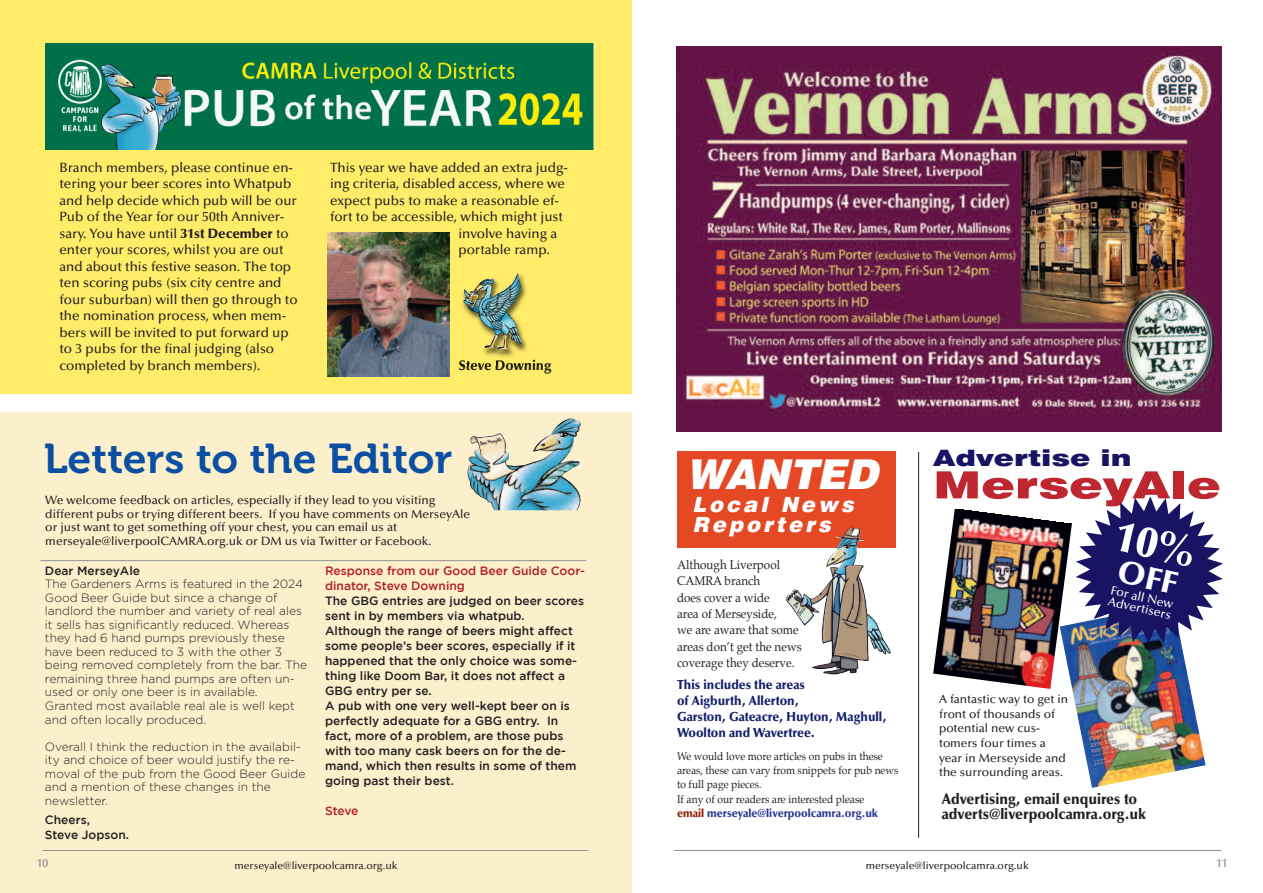
<style>
.page{position:relative;width:1263px;height:893px;background:#fff}
.page>*{position:absolute;margin:0;border:0;box-sizing:border-box;transform-origin:0 0}
.t1{font:41.55px "Museo 700";color:#0a4fa2}
.t2{font:italic 900 41.1px "Swiss 721 BT";color:#fff}
.t3{font:900 37.5px "Swiss 721 BT";color:#be272f;scale:1.35 1}
.t4{font:900 22.65px "Swiss 721 BT";color:#191364;scale:1.35 1}
.t5{font:italic 900 21px/19.5px "Swiss 721 BT";color:#fff}
.t6{font:900 15px/15px "Optima";color:#231f20;scale:.95 1}
.t7{font:500 13.5px/16.5px "Optima";color:#231f20}
.t8{font:900 13.5px "Optima";color:#231f20}
.t9{font:900 13.05px/16px "Optima";color:#131d6a;scale:.94 1}
.t10{font:500 12.45px "Optima";color:#fff}
.t11{font:12.3px/16.4px "Palatino";color:#231f20;scale:.94 1}
.t12{font:300 12px/13.5px "Gotham";color:#231f20}
.t13{font:500 12px/15px "Gotham";color:#231f20}
.t14{font:500 12px/14.7px "Optima";color:#231f20}
.t15{font:500 12px/15px "Gotham";color:#b21f23}
.t16{font:500 12px "Optima";color:#808285;scale:.95 1}
.t17{font:900 11.55px "Optima";color:#293795;scale:.94 1}
.t18{font:10.8px/14.4px "Palatino";color:#231f20;scale:.94 1}
.t19{font:500 10.5px "Optima";color:#231f20}
.s1{font-weight:900}
.s2{color:#8b1d04}
</style>
<div class="page">
<div style="left:0;top:0;width:632px;height:394px;background:#ffec69"></div>
<div style="left:0;top:412px;width:631px;height:481px;background:#fcf0cc"></div>
<hr style="left:43px;top:850px;width:545px;height:1px;background:#8f9194">
<img style="left:933px;top:509px;width:139px;height:180px">
<img style="left:1060px;top:604px;width:145px;height:183px">
<div style="left:677px;top:451px;width:219px;height:96px;background:#e44825"></div>
<img style="left:676px;top:47px;width:545px;height:384px">
<img style="left:812px;top:539px;width:79px;height:136px">
<hr style="left:918px;top:452px;width:1px;height:386px;background:#231f20">
<hr style="left:674px;top:850px;width:547px;height:1px;background:#8f9194">
<img style="left:467px;top:418px;width:114px;height:92px">
<hr style="left:40px;top:560px;width:546px;height:1px;background:#8f9194">
<img style="left:462px;top:275px;width:79px;height:91px">
<img style="left:459px;top:360px;width:71px;height:6px">
<img style="left:463px;top:273px;width:59px;height:76px">
<img style="left:45px;top:44px;width:548px;height:106px">
<img style="left:327px;top:232px;width:122px;height:144px">
<svg style="left:1076px;top:496px;width:147px;height:148px"></svg>
<p class="t7" style="left:59px;top:160px;width:240px">Branch members, please continue en&shy;tering your beer scores into Whatpub and help decide which pub will be our Pub of the Year for our 50th Anniver&shy;sary. You have until <span class="s1">31st December</span> to enter your scores, whilst you are out and about this festive season. The top ten scoring pubs (six city centre and four suburban) will then go through to the nomination process, when mem&shy;bers will be invited to put forward up to 3 pubs for the final judging (also completed by branch members).</p>
<p class="t7" style="left:330px;top:160px;width:239px">This year we have added an extra judg-</p>
<p class="t7" style="left:330px;top:177px;width:237px">ing criteria, disabled access, where we</p>
<p class="t7" style="left:330px;top:193px;width:230px">expect pubs to make a reasonable ef-</p>
<p class="t7" style="left:330px;top:210px;width:234px">fort to be accessible, which might just</p>
<p class="t7" style="left:458px;top:226px;width:100px">involve having a</p>
<p class="t7" style="left:458px;top:243px;width:93px">portable ramp.</p>
<p class="t8" style="left:458px;top:360px;width:95px">Steve Downing</p>
<h1 class="t1" style="left:44px;top:444px;width:410px">Letters to the Editor</h1>
<p class="t14" style="left:45px;top:495px;width:426px;line-height:13.6px">We welcome feedback on articles, especially if they lead to you visiting different pubs or trying different beers. If you have comments on MerseyAle or just want to get something off your chest, you can email us at merseyale@liverpoolCAMRA.org.uk or DM us via Twitter or Facebook.</p>
<p class="t13" style="left:45px;top:564px;width:97px">Dear MerseyAle</p>
<p class="t12" style="left:45px;top:578px;width:264px">The Gardeners Arms is featured in the 2024<br>Good Beer Guide but since a change of landlord the number and variety of real ales it sells has significantly reduced. Whereas they had 6 hand pumps previously these have been reduced to 3 with the other 3 being removed completely from the bar. The remaining three hand pumps are often un&shy;used or only one beer is in available.<br>Granted most available real ale is well kept and often locally produced.</p>
<p class="t12" style="left:45px;top:740px;width:262px">Overall I think the reduction in the availabil&shy;ity and choice of beer would justify the re&shy;moval of the pub from the Good Beer Guide and a mention of these changes in the newsletter.</p>
<p class="t13" style="left:45px;top:813px;width:86px">Cheers,<br>Steve Jopson.</p>
<p class="t15" style="left:325px;top:564px;width:262px">Response from our Good Beer Guide Coor&shy;dinator, Steve Downing</p>
<p class="t13" style="left:325px;top:594px;width:260px">The GBG entries are judged on beer scores sent in by members via whatpub.<br>Although the range of beers might affect some people’s beer scores, especially if it happened that the only choice was some&shy;thing like Doom Bar, it does not affect a GBG entry per se.<br>A pub with one very well-kept beer on is perfectly adequate for a GBG entry. In fact, more of a problem, are those pubs with too many cask beers on for the de&shy;mand, which then results in some of them going past their best.</p>
<p class="t15" style="left:325px;top:804px;width:35px">Steve</p>
<p class="t16" style="left:37px;top:858px;width:13px">10</p>
<p class="t19" style="left:234px;top:861px;width:165px">merseyale@liverpoolcamra.org.uk</p>
<h2 class="t2" style="left:686px;top:459px;width:201px">WANTED</h2>
<h3 class="t5" style="left:692px;top:497px;width:167px">Local News<br>Reporters</h3>
<p class="t11" style="left:677px;top:558px;width:134px">Although Liverpool<br>CAMRA branch<br>does cover a wide<br>area of Merseyside,<br>we are aware that some areas don’t get the news coverage they deserve.</p>
<p class="t9" style="left:677px;top:677px;width:224px">This includes the areas<br>of Aigburth, Allerton,<br>Garston, Gateacre, Huyton, Maghull,<br>Woolton and Wavertree.</p>
<p class="t18" style="left:677px;top:750px;width:237px">We would love more articles on pubs in these areas, these can vary from snippets for pub news to full page pieces.<br>If any of our readers are interested please</p>
<p class="t17" style="left:677px;top:808px;width:215px"><span class="s2">email</span> merseyale@liverpoolcamra.org.uk</p>
<h3 class="t4" style="left:933px;top:450px;width:148px">Advertise in</h3>
<h3 class="t3" style="left:933px;top:471px;width:215px">MerseyAle</h3>
<p class="t14" style="left:939px;top:693px;width:131px">A fantastic way to get in front of thousands of potential new cus&shy;tomers four times a year in Merseyside and the surrounding areas.</p>
<p class="t10" style="left:1112px;top:585px;width:65px;rotate:13deg">For all New</p>
<p class="t10" style="left:1109px;top:596px;width:66px;rotate:13deg">Advertisers</p>
<p class="t6" style="left:942px;top:793px;width:217px">Advertising, email enquires to adverts@liverpoolcamra.org.uk</p>
<p class="t19" style="left:866px;top:861px;width:165px">merseyale@liverpoolcamra.org.uk</p>
<p class="t16" style="left:1216px;top:858px;width:13px">11</p>
</div>
